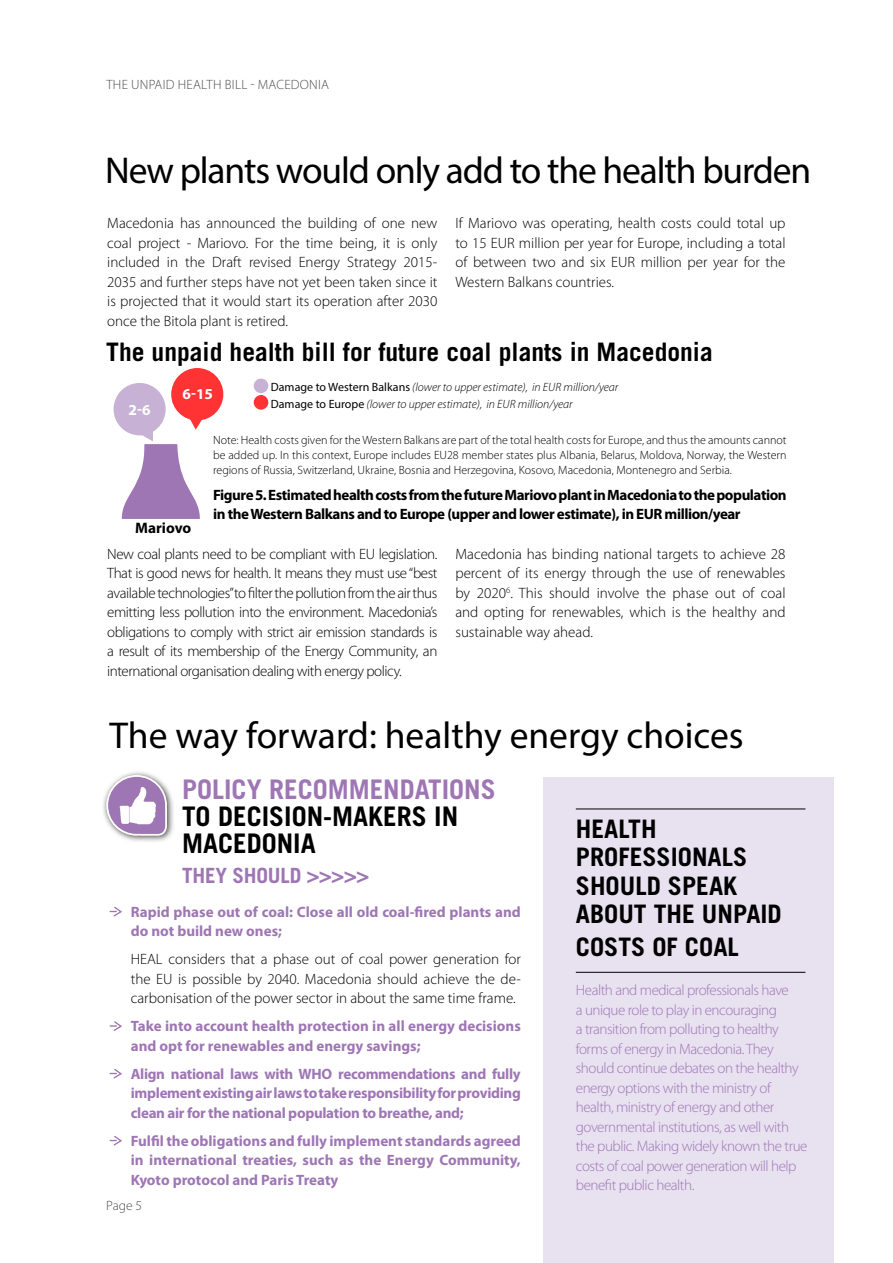
<style>
.page{position:relative;width:893px;height:1263px;background:#fff}
.page>*{position:absolute;margin:0;border:0;box-sizing:border-box;transform-origin:0 0}
.t1{font:37.5px "Myriad Pro";letter-spacing:-.03em;color:#000}
.t2{font:37.5px "Myriad Pro";color:#000}
.t3{font:700 27px/27px "Trade Gothic LT Std";color:#000}
.t4{font:700 27px "Trade Gothic LT Std";color:#9e76b4}
.t5{font:700 25.5px/28.5px "Trade Gothic LT Std";color:#000}
.t6{font:700 21px "Trade Gothic LT Std";letter-spacing:-.01em;color:#9e76b4}
.t7{font:700 15.15px "Myriad Pro";color:#000}
.t8{font:700 15.15px "Myriad Pro";color:#fff}
.t9{font:300 15px/19.5px "Myriad Pro";color:#000;text-align:justify}
.t10{font:700 15px/19.5px "Myriad Pro";color:#9e76b4}
.t11{font:300 15px/19.5px "Myriad Pro";letter-spacing:-.03em;color:#9e76b4}
.t12{font:700 15px/19.5px "Myriad Pro";letter-spacing:-.03em;color:#000}
.t13{font:300 13.5px "Myriad Pro";letter-spacing:.02em;color:#4d4d4f}
.t14{font:300 12px/15px "Myriad Pro";color:#000;text-align:justify}
.t15{font:italic 300 12px/16.5px "Myriad Pro";color:#000}
.s1{font-weight:400;font-style:normal}
</style>
<div class="page">
<div style="left:254px;top:378px;width:14px;height:15px;background:#c7b2d6;border-radius:50%"></div>
<div style="left:254px;top:395px;width:14px;height:15px;background:#f33;border-radius:50%"></div>
<div style="left:114px;top:383px;width:52px;height:52px;background:#c7b2d6;border-radius:50%"></div>
<div style="left:171px;top:368px;width:52px;height:52px;background:#f33;border-radius:50%"></div>
<svg style="left:122px;top:416px;width:82px;height:103px"></svg>
<svg style="left:110px;top:906px;width:12px;height:11px"></svg>
<svg style="left:110px;top:1021px;width:12px;height:10px"></svg>
<svg style="left:110px;top:1068px;width:12px;height:11px"></svg>
<svg style="left:110px;top:1135px;width:12px;height:11px"></svg>
<div style="left:101px;top:770px;width:74px;height:73px;background:#000;opacity:.75"></div>
<svg style="left:105px;top:774px;width:63px;height:63px"></svg>
<img style="left:120px;top:784px;width:37px;height:40px">
<div style="left:543px;top:778px;width:290px;height:485px;background:#e8e1f0"></div>
<hr style="left:576px;top:808px;width:229px;height:1px;background:#000">
<hr style="left:576px;top:972px;width:229px;height:1px;background:#000">
<p class="t13" style="left:106px;top:77px;width:224px">THE UNPAID HEALTH BILL - MACEDONIA</p>
<h1 class="t1" style="left:105px;top:148px;width:708px">New plants would only add to the health burden</h1>
<p class="t9" style="left:107px;top:214px;width:332px">Macedonia has announced the building of one new coal project - Mariovo. For the time being, it is only included in the Draft revised Energy Strategy 2015- 2035 and further steps have not yet been taken since it is projected that it would start its operation after 2030 once the Bitola plant is retired.</p>
<p class="t9" style="left:455px;top:214px;width:332px">If Mariovo was operating, health costs could total up to 15 EUR million per year for Europe, including a total of between two and six EUR million per year for the Western Balkans countries.</p>
<h3 class="t5" style="left:106px;top:337px;width:608px">The unpaid health bill for future coal plants in Macedonia</h3>
<p class="t8" style="left:129px;top:399px;width:24px">2-6</p>
<p class="t8" style="left:183px;top:384px;width:32px">6-15</p>
<p class="t15" style="left:271px;top:379px;width:349px"><span class="s1">Damage to Western Balkans</span> (lower to upper estimate), in EUR million/year<br><span class="s1">Damage to Europe</span> (lower to upper estimate), in EUR million/year</p>
<p class="t7" style="left:135px;top:518px;width:58px">Mariovo</p>
<p class="t14" style="left:213px;top:433px;width:575px">Note: Health costs given for the Western Balkans are part of the total health costs for Europe, and thus the amounts cannot be added up. In this context, Europe includes EU28 member states plus Albania, Belarus, Moldova, Norway, the Western regions of Russia, Switzerland, Ukraine, Bosnia and Herzegovina, Kosovo, Macedonia, Montenegro and Serbia.</p>
<p class="t12" style="left:213px;top:484px;width:575px">Figure 5. Estimated health costs from the future Mariovo plant in Macedonia to the population in the Western Balkans and to Europe (upper and lower estimate), in EUR million/year</p>
<p class="t9" style="left:107px;top:544px;width:332px">New coal plants need to be compliant with EU legislation.<br>That is good news for health. It means they must use “best available technologies”to filter the pollution from the air thus emitting less pollution into the environment. Macedonia’s obligations to comply with strict air emission standards is a result of its membership of the Energy Community, an international organisation dealing with energy policy.</p>
<p class="t9" style="left:455px;top:544px;width:332px">Macedonia has binding national targets to achieve 28 percent of its energy through the use of renewables by 2020<sup>6</sup>. This should involve the phase out of coal and opting for renewables, which is the healthy and sustainable way ahead.</p>
<h1 class="t2" style="left:109px;top:712px;width:636px">The way forward: healthy energy choices</h1>
<h2 class="t4" style="left:182px;top:773px;width:315px">POLICY RECOMMENDATIONS</h2>
<h2 class="t3" style="left:182px;top:803px;width:278px">TO DECISION-MAKERS IN<br>MACEDONIA</h2>
<h3 class="t6" style="left:182px;top:863px;width:188px">THEY SHOULD &gt;&gt;&gt;&gt;&gt;</h3>
<p class="t10" style="left:131px;top:901px;width:392px">Rapid phase out of coal: Close all old coal-fired plants and do not build new ones;</p>
<p class="t9" style="left:131px;top:949px;width:392px">HEAL considers that a phase out of coal power generation for the EU is possible by 2040. Macedonia should achieve the de&shy;carbonisation of the power sector in about the same time frame.</p>
<p class="t10" style="left:131px;top:1016px;width:392px">Take into account health protection in all energy decisions and opt for renewables and energy savings;</p>
<p class="t10" style="left:131px;top:1063px;width:392px;text-align:justify">Align national laws with WHO recommendations and fully implement existing air laws to take responsibility for providing clean air for the national population to breathe, and;</p>
<p class="t10" style="left:131px;top:1130px;width:392px;text-align:justify">Fulfil the obligations and fully implement standards agreed in international treaties, such as the Energy Community, Kyoto protocol and Paris Treaty</p>
<h3 class="t5" style="left:576px;top:814px;width:207px">HEALTH<br>PROFESSIONALS<br>SHOULD SPEAK<br>ABOUT THE UNPAID</h3>
<h3 class="t5" style="left:576px;top:933px;width:164px">COSTS OF COAL</h3>
<p class="t11" style="left:576px;top:981px;width:233px">Health and medical professionals have<br>a unique role to play in encouraging<br>a transition from polluting to healthy forms of energy in Macedonia. They should continue debates on the healthy energy options with the ministry of health, ministry of energy and other governmental institutions, as well with the public. Making widely known the true costs of coal power generation will help benefit public health.</p>
<p class="t13" style="left:106px;top:1198px;width:37px">Page 5</p>
</div>
